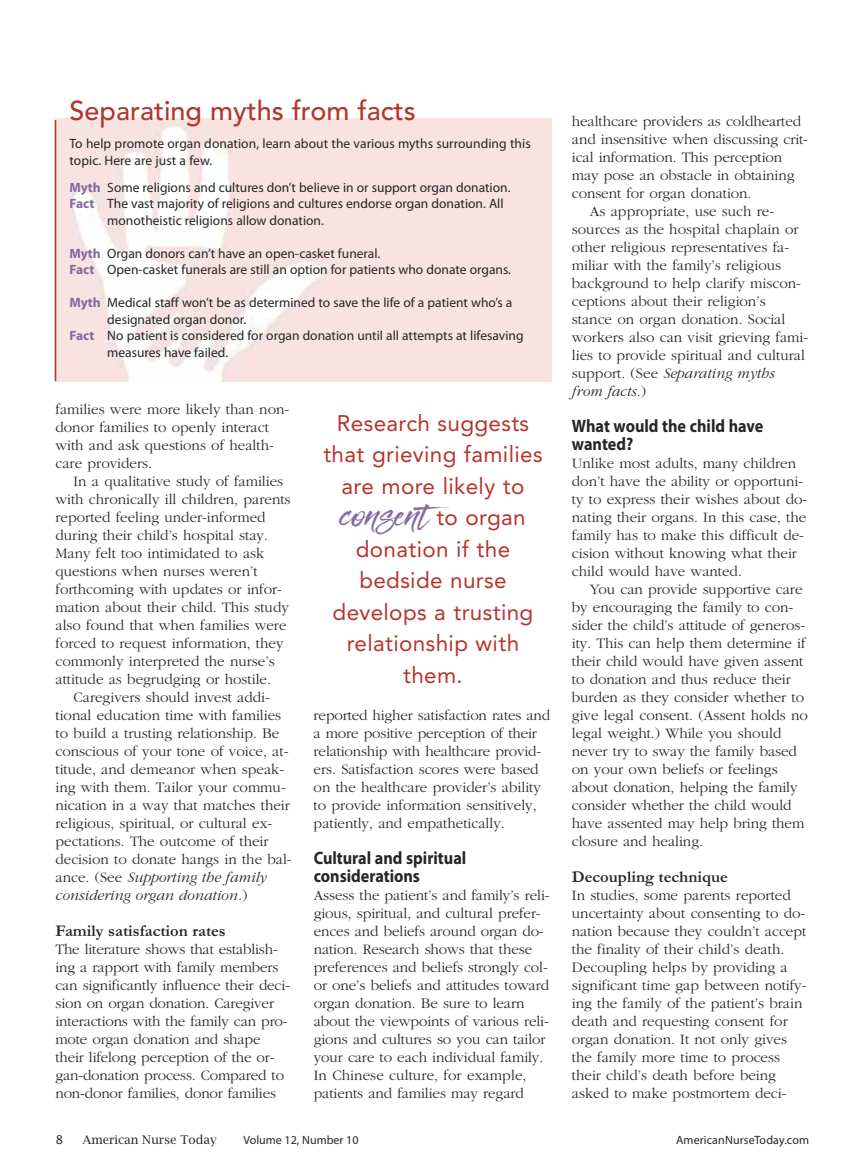
<style>
.page{position:relative;width:864px;height:1175px;background:#fff}
.page>*{position:absolute;margin:0;border:0;box-sizing:border-box;transform-origin:0 0}
.t1{font:500 27px "Avenir";color:#b5342e}
.t2{font:27px "Fresh Script";letter-spacing:.015em;color:#8868a1;scale:1.2 1}
.t3{font:22.5px/31.5px "Avenir";letter-spacing:.015em;color:#b5342e;text-align:center}
.t4{font:700 18px/18px "Myriad Pro";color:#272526;scale:.9 1}
.t5{font:700 16.5px "Garamond";color:#272526}
.t6{font:300 15px/18px "Garamond";color:#272526}
.t7{font:italic 300 15px "Garamond";color:#272526}
.t8{font:13.5px/16.5px "Myriad Pro";color:#272526}
.t9{font:12px "Myriad Pro";letter-spacing:.005em;color:#272526}
.t10{font:12px "Lucida Bright";color:#272526}
.t11{font:12px "Lucida Grande";color:#272526}
.s1{font-weight:700;color:#8868a1}
.s2{font-style:italic}
.s3{font-family:"Avenir";font-size:22.5px;color:#b5342e}
.s4{font-style:normal}
</style>
<div class="page">
<img style="left:54px;top:119px;width:497px;height:262px">
<hr style="left:55px;top:120px;width:1px;height:261px;background:#b5342e">
<h1 class="t1" style="left:69px;top:87px;width:348px">Separating myths from facts</h1>
<p class="t8" style="left:70px;top:136px;width:463px">To help promote organ donation, learn about the various myths surrounding this topic. Here are just a few.</p>
<p class="t8" style="left:70px;top:180px;width:442px"><span class="s1">Myth</span> Some religions and cultures don’t believe in or support organ donation.</p>
<p class="t8" style="left:70px;top:197px;width:436px"><span class="s1">Fact</span> The vast majority of religions and cultures endorse organ donation. All</p>
<p class="t8" style="left:107px;top:213px;width:218px">monotheistic religions allow donation.</p>
<p class="t8" style="left:70px;top:246px;width:443px"><span class="s1">Myth</span> Organ donors can’t have an open-casket funeral.<br><span class="s1">Fact</span> Open-casket funerals are still an option for patients who donate organs.</p>
<p class="t8" style="left:70px;top:296px;width:444px"><span class="s1">Myth</span> Medical staff won’t be as determined to save the life of a patient who’s a</p>
<p class="t8" style="left:107px;top:312px;width:141px">designated organ donor.</p>
<p class="t8" style="left:70px;top:329px;width:456px"><span class="s1">Fact</span> No patient is considered for organ donation until all attempts at lifesaving</p>
<p class="t8" style="left:107px;top:345px;width:122px">measures have failed.</p>
<p class="t6" style="left:56px;top:400px;width:235px">families were more likely than non&shy;donor families to openly interact with and ask questions of health&shy;care providers.</p>
<p class="t6" style="left:56px;top:472px;width:237px;text-indent:18px">In a qualitative study of families with chronically ill children, parents reported feeling under-informed during their child’s hospital stay.<br>Many felt too intimidated to ask questions when nurses weren’t forthcoming with updates or infor&shy;mation about their child. This study also found that when families were forced to request information, they commonly interpreted the nurse’s attitude as begrudging or hostile.</p>
<p class="t6" style="left:56px;top:688px;width:238px;text-indent:18px">Caregivers should invest addi&shy;tional education time with families to build a trusting relationship. Be conscious of your tone of voice, at&shy;titude, and demeanor when speak&shy;ing with them. Tailor your commu&shy;nication in a way that matches their religious, spiritual, or cultural ex&shy;pectations. The outcome of their decision to donate hangs in the bal&shy;ance. (See <span class="s2">Supporting the family considering organ donation.</span>)</p>
<p class="t5" style="left:56px;top:921px;width:172px">Family satisfaction rates</p>
<p class="t6" style="left:55px;top:940px;width:236px">The literature shows that establish&shy;ing a rapport with family members can significantly influence their deci&shy;sion on organ donation. Caregiver interactions with the family can pro&shy;mote organ donation and shape their lifelong perception of the or&shy;gan-donation process. Compared to non-donor families, donor families</p>
<h2 class="t3" style="left:323px;top:406px;width:221px">Research suggests that grieving families are more likely to</h2>
<h1 class="t2" style="left:340px;top:500px;width:156px">CONSENT<span class="s3">to organ</span></h1>
<h2 class="t3" style="left:333px;top:532px;width:202px">donation if the bedside nurse develops a trusting relationship with them.</h2>
<p class="t6" style="left:314px;top:706px;width:238px">reported higher satisfaction rates and a more positive perception of their relationship with healthcare provid&shy;ers. Satisfaction scores were based on the healthcare provider’s ability to provide information sensitively, patiently, and empathetically.</p>
<p class="t4" style="left:314px;top:850px;width:171px">Cultural and spiritual considerations</p>
<p class="t6" style="left:314px;top:886px;width:237px">Assess the patient’s and family’s reli&shy;gious, spiritual, and cultural prefer&shy;ences and beliefs around organ do&shy;nation. Research shows that these preferences and beliefs strongly col&shy;or one’s beliefs and attitudes toward organ donation. Be sure to learn about the viewpoints of various reli&shy;gions and cultures so you can tailor your care to each individual family.<br>In Chinese culture, for example, patients and families may regard</p>
<p class="t6" style="left:572px;top:112px;width:231px">healthcare providers as coldhearted</p>
<p class="t6" style="left:572px;top:130px;width:238px">and insensitive when discussing crit-</p>
<p class="t6" style="left:572px;top:148px;width:212px">ical information. This perception</p>
<p class="t6" style="left:572px;top:166px;width:224px">may pose an obstacle in obtaining</p>
<p class="t6" style="left:572px;top:184px;width:181px">consent for organ donation.</p>
<p class="t6" style="left:590px;top:202px;width:186px">As appropriate, use such re-</p>
<p class="t6" style="left:572px;top:220px;width:228px">sources as the hospital chaplain or</p>
<p class="t6" style="left:572px;top:238px;width:219px">other religious representatives fa-</p>
<p class="t6" style="left:572px;top:256px;width:211px">miliar with the family’s religious</p>
<p class="t6" style="left:572px;top:274px;width:231px">background to help clarify miscon-</p>
<p class="t6" style="left:572px;top:292px;width:195px">ceptions about their religion’s</p>
<p class="t6" style="left:572px;top:310px;width:215px">stance on organ donation. Social</p>
<p class="t6" style="left:572px;top:328px;width:238px">workers also can visit grieving fami-</p>
<p class="t6" style="left:572px;top:346px;width:235px">lies to provide spiritual and cultural</p>
<p class="t7" style="left:572px;top:364px;width:204px"><span class="s4">support. (See</span> Separating myths</p>
<p class="t7" style="left:572px;top:382px;width:76px">from facts<span class="s4">.)</span></p>
<p class="t4" style="left:572px;top:418px;width:214px">What would the child have wanted?</p>
<p class="t6" style="left:572px;top:454px;width:237px">Unlike most adults, many children don’t have the ability or opportuni&shy;ty to express their wishes about do&shy;nating their organs. In this case, the family has to make this difficult de&shy;cision without knowing what their child would have wanted.</p>
<p class="t6" style="left:572px;top:580px;width:238px;text-indent:18px">You can provide supportive care by encouraging the family to con&shy;sider the child’s attitude of generos&shy;ity. This can help them determine if their child would have given assent to donation and thus reduce their burden as they consider whether to give legal consent. (Assent holds no legal weight.) While you should never try to sway the family based on your own beliefs or feelings about donation, helping the family consider whether the child would have assented may help bring them closure and healing.</p>
<p class="t5" style="left:572px;top:867px;width:158px">Decoupling technique</p>
<p class="t6" style="left:572px;top:886px;width:236px">In studies, some parents reported uncertainty about consenting to do&shy;nation because they couldn’t accept the finality of their child’s death.<br>Decoupling helps by providing a significant time gap between notify&shy;ing the family of the patient’s brain death and requesting consent for organ donation. It not only gives the family more time to process their child’s death before being asked to make postmortem deci-</p>
<p class="t11" style="left:56px;top:1132px;width:9px">8</p>
<p class="t10" style="left:82px;top:1132px;width:136px">American Nurse Today</p>
<p class="t9" style="left:243px;top:1135px;width:117px">Volume 12, Number 10</p>
<p class="t9" style="left:676px;top:1135px;width:135px">AmericanNurseToday.com</p>
</div>
